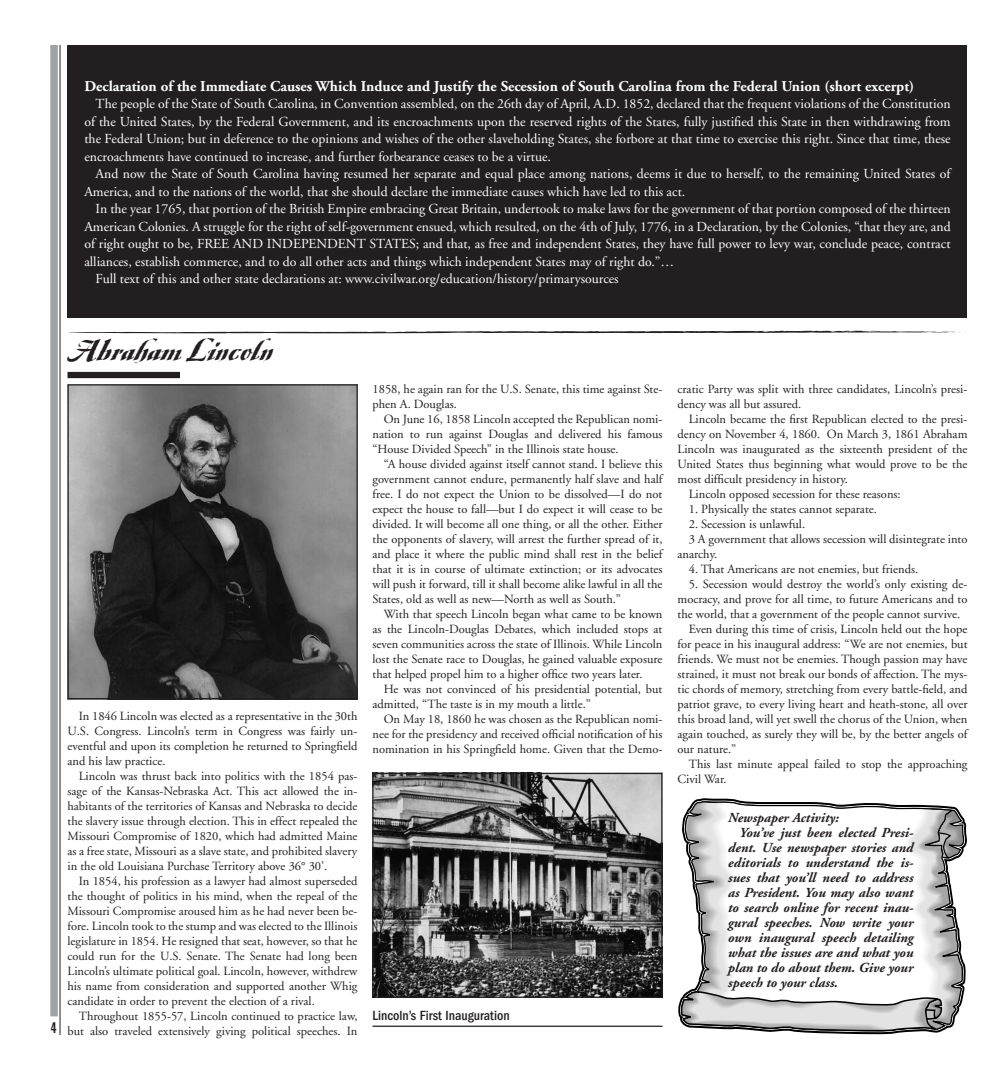
<style>
.page{position:relative;width:990px;height:1080px;background:#fff}
.page>*{position:absolute;margin:0;border:0;box-sizing:border-box;transform-origin:0 0}
.t1{font:700 31.25px "Ovidius";color:#231f20}
.t2{font:700 15px "Adobe Garamond";color:#fff}
.t3{font:13.75px/17.5px "Adobe Garamond";color:#fff;text-align:justify}
.t4{font:italic 700 13.75px "Adobe Garamond";color:#231f20}
.t5{font:500 condensed 13.75px "Franklin Gothic";color:#231f20}
.t6{font:12.5px/15px "Adobe Garamond";color:#231f20;text-align:justify}
</style>
<div class="page">
<hr style="left:60px;top:45px;width:1px;height:990px;background:#231f20">
<div style="left:50px;top:45px;width:8px;height:971px;background:#9fa3a6"></div>
<div style="left:68px;top:45px;width:900px;height:273px;background:#231f20"></div>
<div style="left:68px;top:372px;width:112px;height:6px;background:#231f20"></div>
<img style="left:70px;top:386px;width:286px;height:311px">
<div style="left:68px;top:384px;width:290px;height:315px;border:1px solid #231f20"></div>
<img style="left:374px;top:775px;width:287px;height:221px">
<div style="left:372px;top:773px;width:291px;height:225px;border:1px solid #231f20"></div>
<svg style="left:678px;top:803px;width:289px;height:229px"></svg>
<hr style="left:373px;top:1026px;width:289px;height:1px;background:#231f20">
<svg style="left:69px;top:331px;width:897px;height:3px"></svg>
<p class="t2" style="left:84px;top:78px;width:831px">Declaration of the Immediate Causes Which Induce and Justify the Secession of South Carolina from the Federal Union (short excerpt)</p>
<p class="t3" style="left:84px;top:95px;width:868px;text-indent:11px">The people of the State of South Carolina, in Convention assembled, on the 26th day of April, A.D. 1852, declared that the frequent violations of the Constitution of the United States, by the Federal Government, and its encroachments upon the reserved rights of the States, fully justified this State in then withdrawing from the Federal Union; but in deference to the opinions and wishes of the other slaveholding States, she forbore at that time to exercise this right. Since that time, these encroachments have continued to increase, and further forbearance ceases to be a virtue.</p>
<p class="t3" style="left:84px;top:165px;width:868px;text-indent:11px">And now the State of South Carolina having resumed her separate and equal place among nations, deems it due to herself, to the remaining United States of<br>America, and to the nations of the world, that she should declare the immediate causes which have led to this act.</p>
<p class="t3" style="left:96px;top:200px;width:857px">In the year 1765, that portion of the British Empire embracing Great Britain, undertook to make laws for the government of that portion composed of the thirteen</p>
<p class="t3" style="left:84px;top:218px;width:868px">American Colonies. A struggle for the right of self-government ensued, which resulted, on the 4th of July, 1776, in a Declaration, by the Colonies, “that they are, and</p>
<p class="t3" style="left:84px;top:235px;width:868px">of right ought to be, FREE AND INDEPENDENT STATES; and that, as free and independent States, they have full power to levy war, conclude peace, contract</p>
<p class="t3" style="left:84px;top:253px;width:591px">alliances, establish commerce, and to do all other acts and things which independent States may of right do.”…</p>
<p class="t3" style="left:96px;top:270px;width:525px">Full text of this and other state declarations at: www.civilwar.org/education/history/primarysources</p>
<h1 class="t1" style="left:68px;top:329px;width:207px">Abraham Lincoln</h1>
<p class="t6" style="left:68px;top:709px;width:292px;text-indent:11px">In 1846 Lincoln was elected as a representative in the 30th U.S. Congress. Lincoln’s term in Congress was fairly un&shy;eventful and upon its completion he returned to Springfield and his law practice.</p>
<p class="t6" style="left:68px;top:769px;width:292px;text-indent:11px">Lincoln was thrust back into politics with the 1854 pas&shy;sage of the Kansas-Nebraska Act. This act allowed the in&shy;habitants of the territories of Kansas and Nebraska to decide the slavery issue through election. This in effect repealed the Missouri Compromise of 1820, which had admitted Maine as a free state, Missouri as a slave state, and prohibited slavery in the old Louisiana Purchase Territory above 36° 30’.</p>
<p class="t6" style="left:68px;top:874px;width:292px;text-indent:11px">In 1854, his profession as a lawyer had almost superseded the thought of politics in his mind, when the repeal of the Missouri Compromise aroused him as he had never been be&shy;fore. Lincoln took to the stump and was elected to the Illinois legislature in 1854. He resigned that seat, however, so that he could run for the U.S. Senate. The Senate had long been Lincoln’s ultimate political goal. Lincoln, however, withdrew his name from consideration and supported another Whig candidate in order to prevent the election of a rival.</p>
<p class="t6" style="left:68px;top:1009px;width:292px;text-align:right">Throughout 1855-57, Lincoln continued to practice law, but also traveled extensively giving political speeches. In</p>
<p class="t6" style="left:372px;top:382px;width:291px">1858, he again ran for the U.S. Senate, this time against Ste&shy;phen A. Douglas.</p>
<p class="t6" style="left:372px;top:412px;width:291px;text-indent:11px">On June 16, 1858 Lincoln accepted the Republican nomi&shy;nation to run against Douglas and delivered his famous “House Divided Speech” in the Illinois state house.</p>
<p class="t6" style="left:372px;top:457px;width:292px;text-indent:11px">“A house divided against itself cannot stand. I believe this government cannot endure, permanently half slave and half free. I do not expect the Union to be dissolved—I do not expect the house to fall—but I do expect it will cease to be divided. It will become all one thing, or all the other. Either the opponents of slavery, will arrest the further spread of it, and place it where the public mind shall rest in the belief that it is in course of ultimate extinction; or its advocates will push it forward, till it shall become alike lawful in all the States, old as well as new—North as well as South.”</p>
<p class="t6" style="left:372px;top:607px;width:291px;text-indent:11px">With that speech Lincoln began what came to be known as the Lincoln-Douglas Debates, which included stops at seven communities across the state of Illinois. While Lincoln lost the Senate race to Douglas, he gained valuable exposure that helped propel him to a higher office two years later.</p>
<p class="t6" style="left:372px;top:682px;width:291px;text-indent:11px">He was not convinced of his presidential potential, but admitted, “The taste is in my mouth a little.”</p>
<p class="t6" style="left:372px;top:712px;width:291px;text-indent:11px">On May 18, 1860 he was chosen as the Republican nomi&shy;nee for the presidency and received official notification of his nomination in his Springfield home. Given that the Demo-</p>
<p class="t5" style="left:373px;top:1008px;width:139px">Lincoln’s First Inauguration</p>
<p class="t6" style="left:678px;top:382px;width:291px">cratic Party was split with three candidates, Lincoln’s presi&shy;dency was all but assured.</p>
<p class="t6" style="left:689px;top:412px;width:280px">Lincoln became the first Republican elected to the presi-</p>
<p class="t6" style="left:678px;top:427px;width:292px">dency on November 4, 1860. On March 3, 1861 Abraham</p>
<p class="t6" style="left:678px;top:442px;width:292px">Lincoln was inaugurated as the sixteenth president of the</p>
<p class="t6" style="left:678px;top:457px;width:292px">United States thus beginning what would prove to be the</p>
<p class="t6" style="left:678px;top:472px;width:172px">most difficult presidency in history.</p>
<p class="t6" style="left:689px;top:487px;width:213px">Lincoln opposed secession for these reasons:</p>
<p class="t6" style="left:689px;top:502px;width:190px">1. Physically the states cannot separate.</p>
<p class="t6" style="left:689px;top:517px;width:118px">2. Secession is unlawful.</p>
<p class="t6" style="left:689px;top:532px;width:280px">3 A government that allows secession will disintegrate into</p>
<p class="t6" style="left:678px;top:547px;width:41px">anarchy.</p>
<p class="t6" style="left:689px;top:562px;width:231px">4. That Americans are not enemies, but friends.</p>
<p class="t6" style="left:689px;top:577px;width:280px">5. Secession would destroy the world’s only existing de-</p>
<p class="t6" style="left:678px;top:592px;width:291px">mocracy, and prove for all time, to future Americans and to</p>
<p class="t6" style="left:678px;top:607px;width:284px">the world, that a government of the people cannot survive.</p>
<p class="t6" style="left:689px;top:622px;width:280px">Even during this time of crisis, Lincoln held out the hope</p>
<p class="t6" style="left:678px;top:637px;width:292px">for peace in his inaugural address: “We are not enemies, but</p>
<p class="t6" style="left:678px;top:652px;width:291px">friends. We must not be enemies. Though passion may have</p>
<p class="t6" style="left:678px;top:667px;width:291px">strained, it must not break our bonds of affection. The mys-</p>
<p class="t6" style="left:678px;top:682px;width:291px">tic chords of memory, stretching from every battle-field, and</p>
<p class="t6" style="left:678px;top:697px;width:292px">patriot grave, to every living heart and heath-stone, all over</p>
<p class="t6" style="left:678px;top:712px;width:291px">this broad land, will yet swell the chorus of the Union, when</p>
<p class="t6" style="left:678px;top:727px;width:291px">again touched, as surely they will be, by the better angels of</p>
<p class="t6" style="left:678px;top:742px;width:60px">our nature.”</p>
<p class="t6" style="left:689px;top:757px;width:280px">This last minute appeal failed to stop the approaching</p>
<p class="t6" style="left:678px;top:772px;width:51px">Civil War.</p>
<p class="t4" style="left:728px;top:810px;width:112px">Newspaper Activity:</p>
<p class="t4" style="left:739px;top:825px;width:176px">You’ve just been elected Presi-</p>
<p class="t4" style="left:728px;top:840px;width:187px">dent. Use newspaper stories and</p>
<p class="t4" style="left:728px;top:855px;width:187px">editorials to understand the is-</p>
<p class="t4" style="left:728px;top:870px;width:187px">sues that you’ll need to address</p>
<p class="t4" style="left:728px;top:885px;width:187px">as President. You may also want</p>
<p class="t4" style="left:728px;top:900px;width:187px">to search online for recent inau-</p>
<p class="t4" style="left:728px;top:915px;width:187px">gural speeches. Now write your</p>
<p class="t4" style="left:728px;top:930px;width:187px">own inaugural speech detailing</p>
<p class="t4" style="left:728px;top:945px;width:187px">what the issues are and what you</p>
<p class="t4" style="left:728px;top:960px;width:187px">plan to do about them. Give your</p>
<p class="t4" style="left:728px;top:975px;width:111px">speech to your class.</p>
</div>
